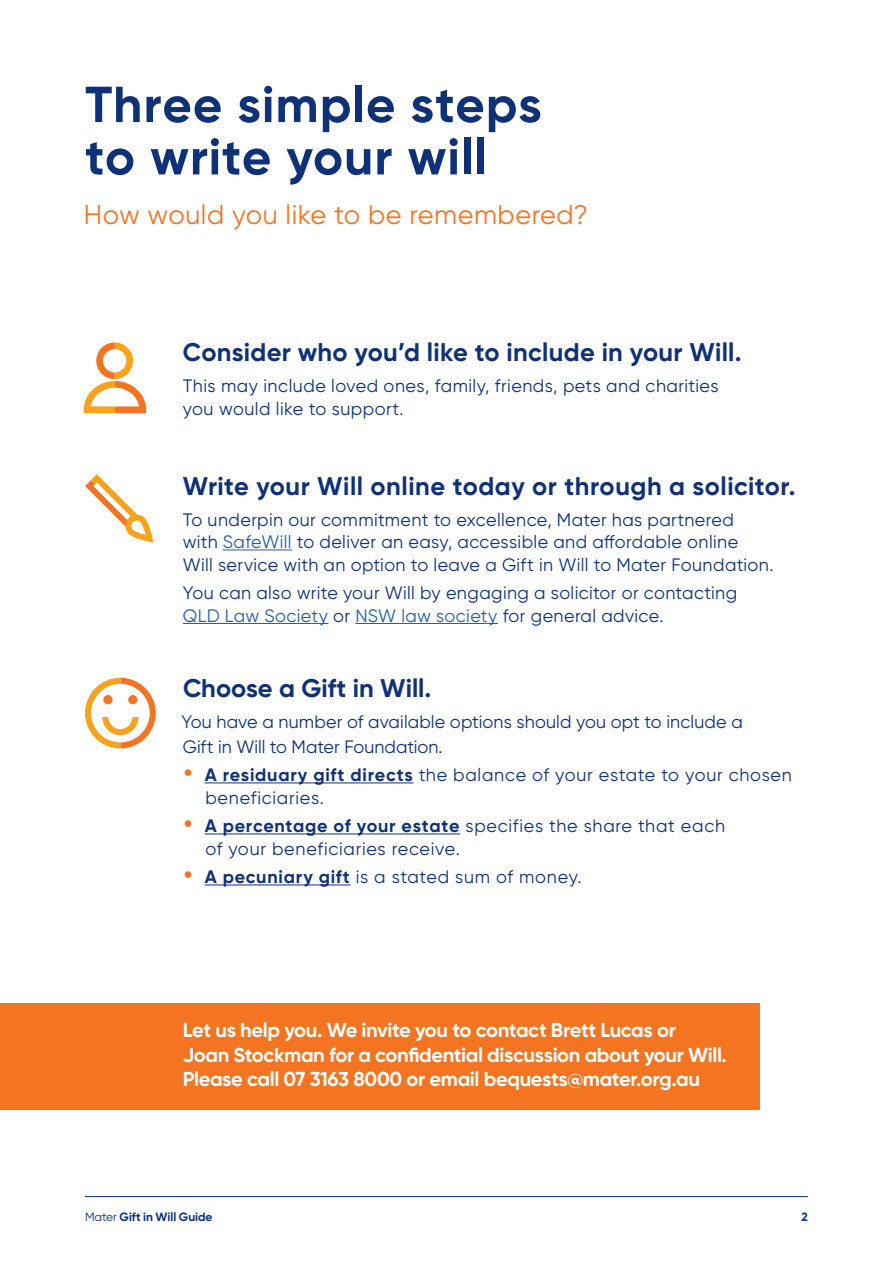
<style>
.page{position:relative;width:893px;height:1263px;background:#fff}
.page>*{position:absolute;margin:0;border:0;box-sizing:border-box;transform-origin:0 0}
.t1{font:700 50.55px/52.3px "Gilroy";letter-spacing:.02em;color:#0e3178}
.t2{font:27px "Gilroy";letter-spacing:.02em;color:#f47421}
.t3{font:700 25.5px "Gilroy";letter-spacing:.01em;color:#0e3178}
.t4{font:700 20.1px/24.2px "Gilroy";letter-spacing:-.02em;color:#fff}
.t5{font:18px/22.5px "Gilroy";letter-spacing:.02em;color:#0e3178}
.t6{font:18px/22.5px "Gilroy";letter-spacing:.04em;color:#0e3178}
.t7{font:700 12px "Gilroy";color:#0e3178}
.s1{color:#215e9e}
.s2{font-weight:700;font-size:24px;color:#f47421}
.s3{font-weight:700}
.s4{font-weight:400}
</style>
<div class="page">
<hr style="left:85px;top:1196px;width:723px;height:1px;background:#0e3178">
<div style="left:0;top:1003px;width:759px;height:107px;background:#f47421"></div>
<svg style="left:84px;top:342px;width:62px;height:71px"></svg>
<hr style="left:223px;top:549px;width:69px;height:1px;background:#215e9e">
<hr style="left:183px;top:623px;width:145px;height:1px;background:#215e9e">
<hr style="left:355px;top:623px;width:143px;height:1px;background:#215e9e">
<svg style="left:85px;top:474px;width:68px;height:68px"></svg>
<hr style="left:205px;top:782px;width:208px;height:1px;background:#0e3178">
<hr style="left:205px;top:833px;width:255px;height:1px;background:#0e3178">
<hr style="left:205px;top:884px;width:146px;height:1px;background:#0e3178">
<svg style="left:85px;top:678px;width:71px;height:70px"></svg>
<div style="left:103px;top:695px;width:10px;height:9px;background:#f47421;border-radius:50%"></div>
<div style="left:128px;top:695px;width:9px;height:9px;background:#f47421;border-radius:50%"></div>
<h1 class="t1" style="left:85px;top:78px;width:458px">Three simple steps to write your will</h1>
<h2 class="t2" style="left:84px;top:198px;width:506px">How would you like to be remembered?</h2>
<h3 class="t3" style="left:183px;top:337px;width:560px">Consider who you’d like to include in your Will.</h3>
<p class="t5" style="left:183px;top:375px;width:537px">This may include loved ones, family, friends, pets and charities you would like to support.</p>
<h3 class="t3" style="left:183px;top:470px;width:614px">Write your Will online today or through a solicitor.</h3>
<p class="t5" style="left:183px;top:508px;width:592px">To underpin our commitment to excellence, Mater has partnered<br>with <span class="s1">SafeWill</span> to deliver an easy, accessible and affordable online<br>Will service with an option to leave a Gift in Will to Mater Foundation.</p>
<p class="t5" style="left:183px;top:581px;width:556px">You can also write your Will by engaging a solicitor or contacting<br><span class="s1">QLD Law Society</span> or <span class="s1">NSW law society</span> for general advice.</p>
<h3 class="t3" style="left:183px;top:672px;width:250px">Choose a Gift in Will.</h3>
<p class="t5" style="left:181px;top:710px;width:563px;line-height:24.2px">You have a number of available options should you opt to include a<br>Gift in Will to Mater Foundation.</p>
<p class="t6" style="left:205px;top:763px;width:588px;text-indent:-22px"><span class="s2">•</span> <span class="s3">A residuary gift directs</span> the balance of your estate to your chosen beneficiaries.</p>
<p class="t6" style="left:205px;top:814px;width:521px;text-indent:-22px"><span class="s2">•</span> <span class="s3">A percentage of your estate</span> specifies the share that each of your beneficiaries receive.</p>
<p class="t6" style="left:184px;top:865px;width:399px"><span class="s2">•</span> <span class="s3">A pecuniary gift</span> is a stated sum of money.</p>
<p class="t4" style="left:183px;top:1018px;width:546px">Let us help you. We invite you to contact Brett Lucas or<br>Joan Stockman for a confidential discussion about your Will.<br>Please call 07 3163 8000 or email bequests@mater.org.au</p>
<p class="t7" style="left:85px;top:1209px;width:129px"><span class="s4">Mater</span> Gift in Will Guide</p>
<p class="t7" style="left:802px;top:1209px;width:8px">2</p>
</div>
